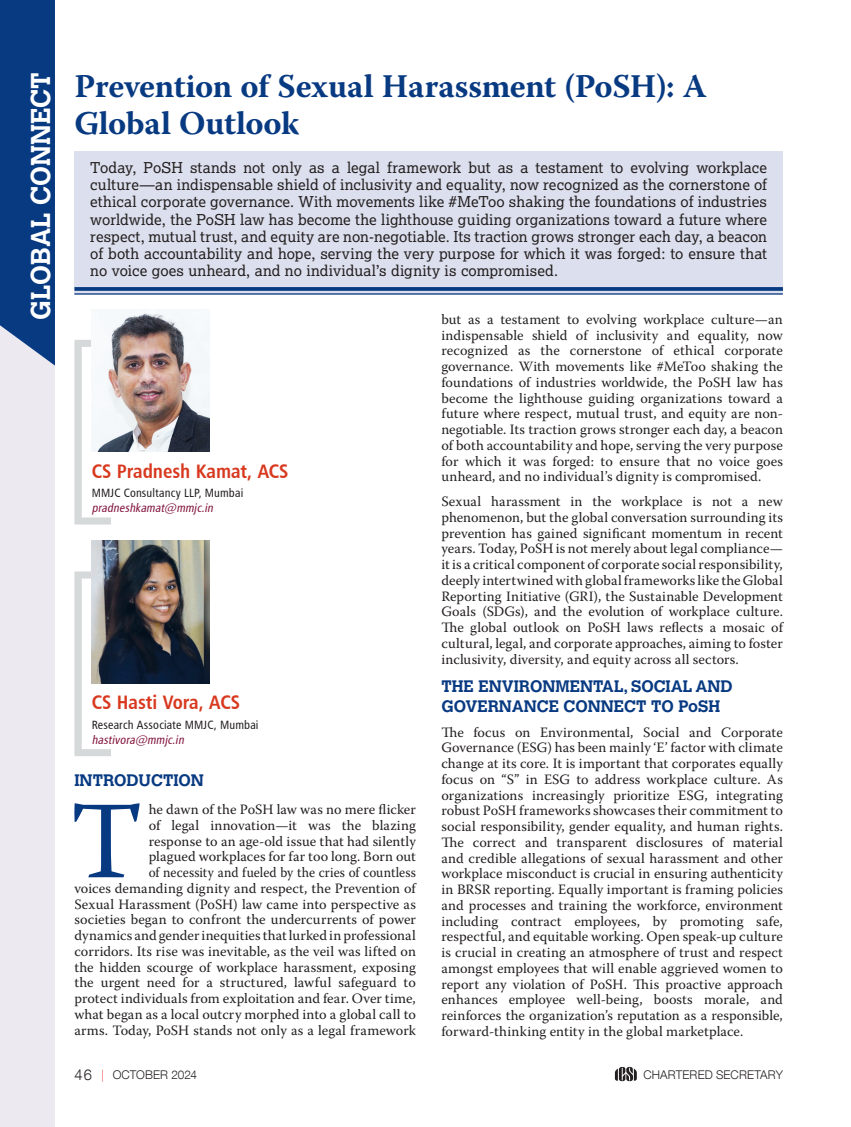
<style>
.page{position:relative;width:851px;height:1127px;background:#fff}
.page>*{position:absolute;margin:0;border:0;box-sizing:border-box;transform-origin:0 0}
.t1{font:109.8px "Warnock Pro";color:#083a82}
.t2{font:700 33px/37.5px "Warnock Pro";letter-spacing:-.01em;color:#083a82}
.t3{font:700 27px "Calvert MT Std";color:#fff}
.t4{font:19.5px "Humanist 777 BT Bold Condensed B";color:#d8381e}
.t5{font:700 16.5px/19.5px "Calvert MT Std";color:#083a82}
.t6{font:15px/17.2px "Lexia Da Ma";letter-spacing:.01em;color:#231f20;text-align:justify}
.t7{font:14.25px/15.8px "Warnock Pro";letter-spacing:.005em;color:#231f20;text-align:justify}
.t8{font:12px "Humanist 777 BT Roman Condensed B";letter-spacing:.015em;color:#231f20}
.t9{font:italic 12px "Humanist 777 BT Roman Condensed B";color:#81123a}
.t10{font:300 12px "Helvetica Neue LT Com";letter-spacing:.01em;color:#231f20}
.s1{font-size:15px}
.s2{color:#ee1d23}
</style>
<div class="page">
<div style="left:0;top:0;width:55px;height:1127px;background:#eceaf0"></div>
<div style="left:0;top:0;width:55px;height:366px;background:#083a82"></div>
<svg style="left:614px;top:1067px;width:22px;height:14px"></svg>
<svg style="left:74px;top:340px;width:37px;height:184px"></svg>
<svg style="left:74px;top:571px;width:37px;height:185px"></svg>
<img style="left:92px;top:309px;width:117px;height:143px">
<img style="left:92px;top:541px;width:117px;height:142px">
<div style="left:74px;top:152px;width:708px;height:143px;background:#dcdfed"></div>
<svg style="left:74px;top:287px;width:708px;height:4px;background:#144388"></svg>
<hr style="left:74px;top:293px;width:708px;height:2px;background:#083a82">
<h3 class="t3" style="left:24px;top:320px;width:249px;rotate:-90deg">GLOBAL CONNECT</h3>
<h2 class="t2" style="left:74px;top:66px;width:634px">Prevention of Sexual Harassment (PoSH): A<br>Global Outlook</h2>
<p class="t6" style="left:90px;top:159px;width:678px">Today, PoSH stands not only as a legal framework but as a testament to evolving workplace culture—an indispensable shield of inclusivity and equality, now recognized as the cornerstone of ethical corporate governance. With movements like #MeToo shaking the foundations of industries worldwide, the PoSH law has become the lighthouse guiding organizations toward a future where respect, mutual trust, and equity are non-negotiable. Its traction grows stronger each day, a beacon of both accountability and hope, serving the very purpose for which it was forged: to ensure that no voice goes unheard, and no individual’s dignity is compromised.</p>
<h3 class="t4" style="left:92px;top:459px;width:198px">CS Pradnesh Kamat, ACS</h3>
<p class="t8" style="left:92px;top:486px;width:153px">MMJC Consultancy LLP, Mumbai</p>
<p class="t9" style="left:92px;top:501px;width:125px">pradneshkamat@mmjc.in</p>
<h3 class="t4" style="left:92px;top:690px;width:150px">CS Hasti Vora, ACS</h3>
<p class="t8" style="left:92px;top:717px;width:168px">Research Associate MMJC, Mumbai</p>
<p class="t9" style="left:92px;top:732px;width:96px">hastivora@mmjc.in</p>
<p class="t5" style="left:74px;top:770px;width:131px">INTRODUCTION</p>
<h1 class="t1" style="left:70px;top:775px;width:75px">T</h1>
<p class="t7" style="left:74px;top:801px;width:343px;text-align:right">he dawn of the PoSH law was no mere flicker<br>of legal innovation—it was the blazing<br>response to an age-old issue that had silently<br>plagued workplaces for far too long. Born out<br>of necessity and fueled by the cries of countless<br>voices demanding dignity and respect, the Prevention of Sexual Harassment (PoSH) law came into perspective as societies began to confront the undercurrents of power dynamics and gender inequities that lurked in professional corridors. Its rise was inevitable, as the veil was lifted on the hidden scourge of workplace harassment, exposing the urgent need for a structured, lawful safeguard to protect individuals from exploitation and fear. Over time, what began as a local outcry morphed into a global call to arms. Today, PoSH stands not only as a legal framework</p>
<p class="t7" style="left:441px;top:311px;width:343px">but as a testament to evolving workplace culture—an indispensable shield of inclusivity and equality, now recognized as the cornerstone of ethical corporate governance. With movements like #MeToo shaking the foundations of industries worldwide, the PoSH law has become the lighthouse guiding organizations toward a future where respect, mutual trust, and equity are non&shy;negotiable. Its traction grows stronger each day, a beacon of both accountability and hope, serving the very purpose for which it was forged: to ensure that no voice goes unheard, and no individual’s dignity is compromised.</p>
<p class="t7" style="left:441px;top:493px;width:343px">Sexual harassment in the workplace is not a new phenomenon, but the global conversation surrounding its prevention has gained significant momentum in recent years. Today, PoSH is not merely about legal compliance— it is a critical component of corporate social responsibility, deeply intertwined with global frameworks like the Global Reporting Initiative (GRI), the Sustainable Development Goals (SDGs), and the evolution of workplace culture.<br>The global outlook on PoSH laws reflects a mosaic of cultural, legal, and corporate approaches, aiming to foster inclusivity, diversity, and equity across all sectors.</p>
<p class="t5" style="left:441px;top:676px;width:292px">THE ENVIRONMENTAL, SOCIAL AND<br>GOVERNANCE CONNECT TO PoSH</p>
<p class="t7" style="left:441px;top:724px;width:343px">The focus on Environmental, Social and Corporate Governance (ESG) has been mainly ‘E’ factor with climate change at its core. It is important that corporates equally focus on “S” in ESG to address workplace culture. As organizations increasingly prioritize ESG, integrating robust PoSH frameworks showcases their commitment to social responsibility, gender equality, and human rights.<br>The correct and transparent disclosures of material and credible allegations of sexual harassment and other workplace misconduct is crucial in ensuring authenticity in BRSR reporting. Equally important is framing policies and processes and training the workforce, environment including contract employees, by promoting safe, respectful, and equitable working. Open speak-up culture is crucial in creating an atmosphere of trust and respect amongst employees that will enable aggrieved women to report any violation of PoSH. This proactive approach enhances employee well-being, boosts morale, and reinforces the organization’s reputation as a responsible, forward-thinking entity in the global marketplace.</p>
<p class="t10" style="left:74px;top:1068px;width:124px"><span class="s1">46</span> <span class="s2">|</span> OCTOBER 2024</p>
<p class="t10" style="left:643px;top:1067px;width:141px">CHARTERED SECRETARY</p>
</div>
